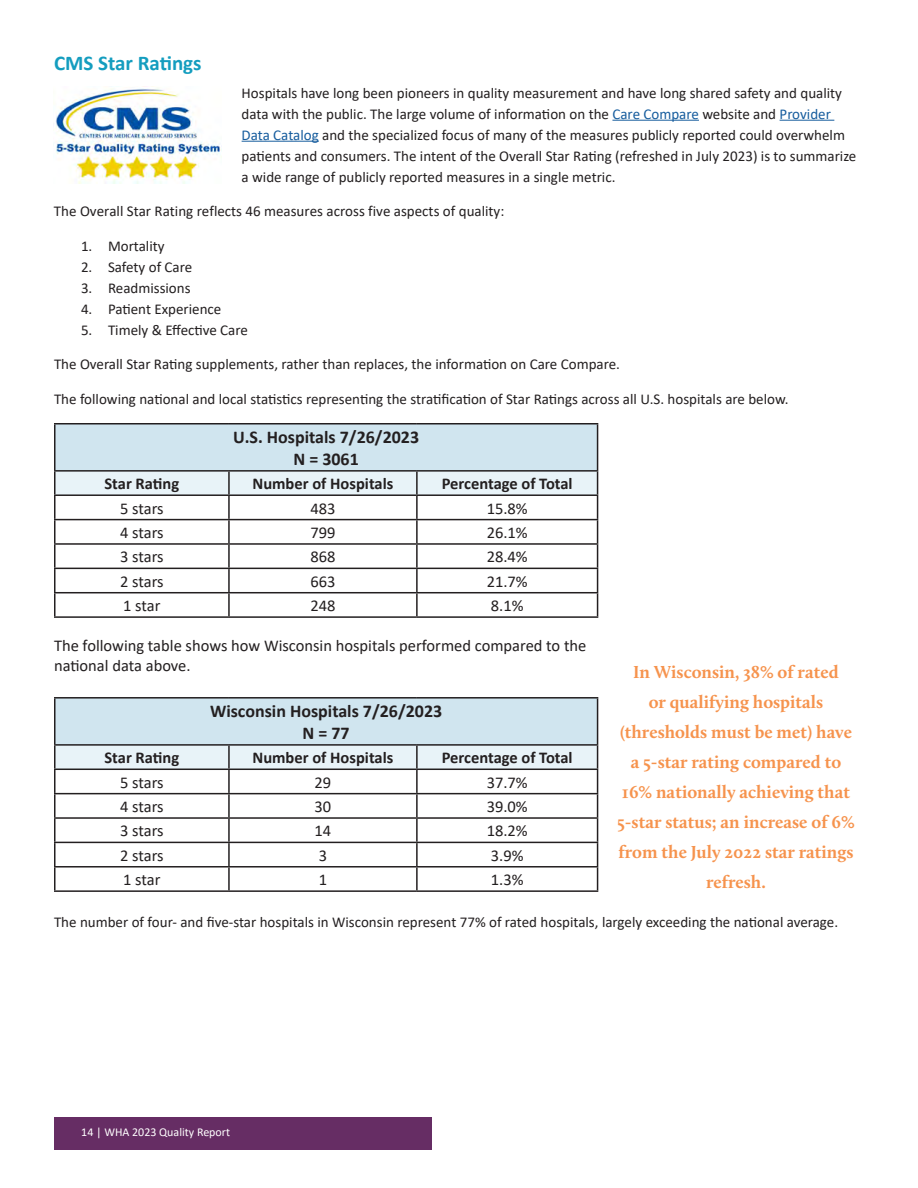
<style>
.page{position:relative;width:918px;height:1188px;background:#fff}
.page>*{position:absolute;margin:0;border:0;box-sizing:border-box;transform-origin:0 0}
.Subhead{font:700 21px "Calibri";color:#149dbf}
.CB_Body_Copy{font:700 18px/30px "Calluna";color:#f6934d;text-align:center}
.TOC_body_text{font:700 18px "Calibri";color:#231f20}
.TOC_body_text-2{font:16.5px/19.8px "Calibri";color:#231f20}
.TOC_body_text-3{font:700 16.5px "Calibri";color:#231f20}
.Body_Copy{font:15px/21px "Calibri";color:#231f20}
.t1{font:12px "Calibri";color:#fff}
.s1{color:#175d9e}
</style>
<div class="page">
<div style="left:54px;top:1118px;width:378px;height:32px;background:#662d64"></div>
<hr style="left:612px;top:120px;width:87px;height:1px;background:#175d9e">
<hr style="left:780px;top:120px;width:54px;height:1px;background:#175d9e">
<hr style="left:242px;top:141px;width:77px;height:1px;background:#175d9e">
<div style="left:55px;top:424px;width:543px;height:47px;background:#d0e5ef"></div>
<hr style="left:54px;top:423px;width:175px;height:1px;background:#231f20">
<hr style="left:54px;top:424px;width:2px;height:46px;background:#231f20">
<hr style="left:229px;top:423px;width:188px;height:1px;background:#231f20">
<hr style="left:417px;top:423px;width:181px;height:1px;background:#231f20">
<hr style="left:597px;top:424px;width:1px;height:46px;background:#231f20">
<hr style="left:54px;top:470px;width:175px;height:2px;background:#231f20">
<hr style="left:54px;top:472px;width:2px;height:22px;background:#231f20">
<hr style="left:229px;top:470px;width:188px;height:2px;background:#231f20">
<hr style="left:417px;top:470px;width:181px;height:2px;background:#231f20">
<hr style="left:54px;top:494px;width:175px;height:2px;background:#231f20">
<hr style="left:54px;top:496px;width:2px;height:23px;background:#231f20">
<hr style="left:54px;top:519px;width:175px;height:1px;background:#231f20">
<hr style="left:54px;top:520px;width:2px;height:23px;background:#231f20">
<hr style="left:54px;top:543px;width:175px;height:2px;background:#231f20">
<hr style="left:54px;top:545px;width:2px;height:23px;background:#231f20">
<hr style="left:54px;top:568px;width:175px;height:1px;background:#231f20">
<hr style="left:54px;top:569px;width:2px;height:23px;background:#231f20">
<hr style="left:54px;top:592px;width:175px;height:1px;background:#231f20">
<hr style="left:54px;top:593px;width:2px;height:23px;background:#231f20">
<svg style="left:55px;top:471px;width:543px;height:145px"></svg>
<hr style="left:54px;top:616px;width:175px;height:2px;background:#231f20">
<hr style="left:229px;top:616px;width:188px;height:2px;background:#231f20">
<hr style="left:417px;top:616px;width:181px;height:2px;background:#231f20">
<div style="left:55px;top:698px;width:543px;height:47px;background:#d0e5ef"></div>
<hr style="left:54px;top:697px;width:175px;height:2px;background:#231f20">
<hr style="left:54px;top:699px;width:2px;height:45px;background:#231f20">
<hr style="left:229px;top:697px;width:188px;height:2px;background:#231f20">
<hr style="left:417px;top:697px;width:181px;height:2px;background:#231f20">
<hr style="left:597px;top:699px;width:1px;height:45px;background:#231f20">
<hr style="left:54px;top:744px;width:175px;height:2px;background:#231f20">
<hr style="left:54px;top:746px;width:2px;height:23px;background:#231f20">
<hr style="left:229px;top:744px;width:188px;height:2px;background:#231f20">
<hr style="left:417px;top:744px;width:181px;height:2px;background:#231f20">
<hr style="left:54px;top:769px;width:175px;height:1px;background:#231f20">
<hr style="left:54px;top:770px;width:2px;height:23px;background:#231f20">
<hr style="left:54px;top:793px;width:175px;height:1px;background:#231f20">
<hr style="left:54px;top:794px;width:2px;height:23px;background:#231f20">
<hr style="left:54px;top:817px;width:175px;height:2px;background:#231f20">
<hr style="left:54px;top:819px;width:2px;height:23px;background:#231f20">
<hr style="left:54px;top:842px;width:175px;height:1px;background:#231f20">
<hr style="left:54px;top:843px;width:2px;height:23px;background:#231f20">
<hr style="left:54px;top:866px;width:175px;height:2px;background:#231f20">
<hr style="left:54px;top:868px;width:2px;height:22px;background:#231f20">
<svg style="left:55px;top:745px;width:543px;height:145px"></svg>
<hr style="left:54px;top:890px;width:175px;height:2px;background:#231f20">
<hr style="left:229px;top:890px;width:188px;height:2px;background:#231f20">
<hr style="left:417px;top:890px;width:181px;height:2px;background:#231f20">
<img style="left:55px;top:88px;width:166px;height:96px">
<p class="Subhead" style="left:54px;top:48px;width:149px">CMS Star Ratings</p>
<p class="Body_Copy" style="left:242px;top:82px;width:616px">Hospitals have long been pioneers in quality measurement and have long shared safety and quality data with the public. The large volume of information on the <span class="s1">Care Compare</span> website and <span class="s1">Provider Data Catalog</span> and the specialized focus of many of the measures publicly reported could overwhelm patients and consumers. The intent of the Overall Star Rating (refreshed in July 2023) is to summarize a wide range of publicly reported measures in a single metric.</p>
<p class="Body_Copy" style="left:54px;top:200px;width:452px">The Overall Star Rating reflects 46 measures across five aspects of quality:</p>
<p class="Body_Copy" style="left:81px;top:235px;width:85px">1. Mortality</p>
<p class="Body_Copy" style="left:81px;top:256px;width:113px">2. Safety of Care</p>
<p class="Body_Copy" style="left:81px;top:277px;width:111px">3. Readmissions</p>
<p class="Body_Copy" style="left:81px;top:298px;width:142px">4. Patient Experience</p>
<p class="Body_Copy" style="left:81px;top:319px;width:169px">5. Timely &amp; Effective Care</p>
<p class="Body_Copy" style="left:54px;top:353px;width:568px">The Overall Star Rating supplements, rather than replaces, the information on Care Compare.</p>
<p class="Body_Copy" style="left:54px;top:388px;width:736px">The following national and local statistics representing the stratification of Star Ratings across all U.S. hospitals are below.</p>
<p class="TOC_body_text" style="left:233px;top:425px;width:188px">U.S. Hospitals 7/26/2023</p>
<p class="TOC_body_text" style="left:293px;top:446px;width:67px">N = 3061</p>
<p class="TOC_body_text-3" style="left:104px;top:472px;width:76px">Star Rating</p>
<p class="TOC_body_text-3" style="left:253px;top:472px;width:142px">Number of Hospitals</p>
<p class="TOC_body_text-3" style="left:442px;top:472px;width:132px">Percentage of Total</p>
<p class="TOC_body_text-2" style="left:120px;top:498px;width:45px">5 stars</p>
<p class="TOC_body_text-2" style="left:310px;top:498px;width:27px">483</p>
<p class="TOC_body_text-2" style="left:487px;top:498px;width:43px">15.8%</p>
<p class="TOC_body_text-2" style="left:120px;top:522px;width:45px">4 stars</p>
<p class="TOC_body_text-2" style="left:310px;top:522px;width:27px">799</p>
<p class="TOC_body_text-2" style="left:487px;top:522px;width:43px">26.1%</p>
<p class="TOC_body_text-2" style="left:120px;top:547px;width:45px">3 stars</p>
<p class="TOC_body_text-2" style="left:310px;top:547px;width:27px">868</p>
<p class="TOC_body_text-2" style="left:487px;top:547px;width:43px">28.4%</p>
<p class="TOC_body_text-2" style="left:120px;top:571px;width:45px">2 stars</p>
<p class="TOC_body_text-2" style="left:310px;top:571px;width:27px">663</p>
<p class="TOC_body_text-2" style="left:487px;top:571px;width:43px">21.7%</p>
<p class="TOC_body_text-2" style="left:123px;top:595px;width:39px">1 star</p>
<p class="TOC_body_text-2" style="left:310px;top:595px;width:27px">248</p>
<p class="TOC_body_text-2" style="left:491px;top:595px;width:34px">8.1%</p>
<p class="TOC_body_text-2" style="left:54px;top:636px;width:534px">The following table shows how Wisconsin hospitals performed compared to the national data above.</p>
<p class="TOC_body_text" style="left:210px;top:699px;width:234px">Wisconsin Hospitals 7/26/2023</p>
<p class="TOC_body_text" style="left:303px;top:720px;width:49px">N = 77</p>
<p class="TOC_body_text-3" style="left:104px;top:746px;width:76px">Star Rating</p>
<p class="TOC_body_text-3" style="left:253px;top:746px;width:142px">Number of Hospitals</p>
<p class="TOC_body_text-3" style="left:442px;top:746px;width:132px">Percentage of Total</p>
<p class="TOC_body_text-2" style="left:120px;top:772px;width:45px">5 stars</p>
<p class="TOC_body_text-2" style="left:315px;top:772px;width:18px">29</p>
<p class="TOC_body_text-2" style="left:487px;top:772px;width:43px">37.7%</p>
<p class="TOC_body_text-2" style="left:120px;top:796px;width:45px">4 stars</p>
<p class="TOC_body_text-2" style="left:315px;top:796px;width:18px">30</p>
<p class="TOC_body_text-2" style="left:487px;top:796px;width:43px">39.0%</p>
<p class="TOC_body_text-2" style="left:120px;top:821px;width:45px">3 stars</p>
<p class="TOC_body_text-2" style="left:315px;top:821px;width:18px">14</p>
<p class="TOC_body_text-2" style="left:487px;top:821px;width:43px">18.2%</p>
<p class="TOC_body_text-2" style="left:120px;top:845px;width:45px">2 stars</p>
<p class="TOC_body_text-2" style="left:319px;top:845px;width:10px">3</p>
<p class="TOC_body_text-2" style="left:491px;top:845px;width:34px">3.9%</p>
<p class="TOC_body_text-2" style="left:123px;top:869px;width:39px">1 star</p>
<p class="TOC_body_text-2" style="left:319px;top:869px;width:10px">1</p>
<p class="TOC_body_text-2" style="left:491px;top:869px;width:34px">1.3%</p>
<p class="Body_Copy" style="left:54px;top:911px;width:786px">The number of four- and five-star hospitals in Wisconsin represent 77% of rated hospitals, largely exceeding the national average.</p>
<p class="CB_Body_Copy" style="left:617px;top:656px;width:239px">In Wisconsin, 38% of rated<br>or qualifying hospitals (thresholds must be met) have a 5-star rating compared to<br>16% nationally achieving that<br>5-star status; an increase of 6% from the July 2022 star ratings refresh.</p>
<p class="t1" style="left:81px;top:1124px;width:150px">14 | WHA 2023 Quality Report</p>
</div>
